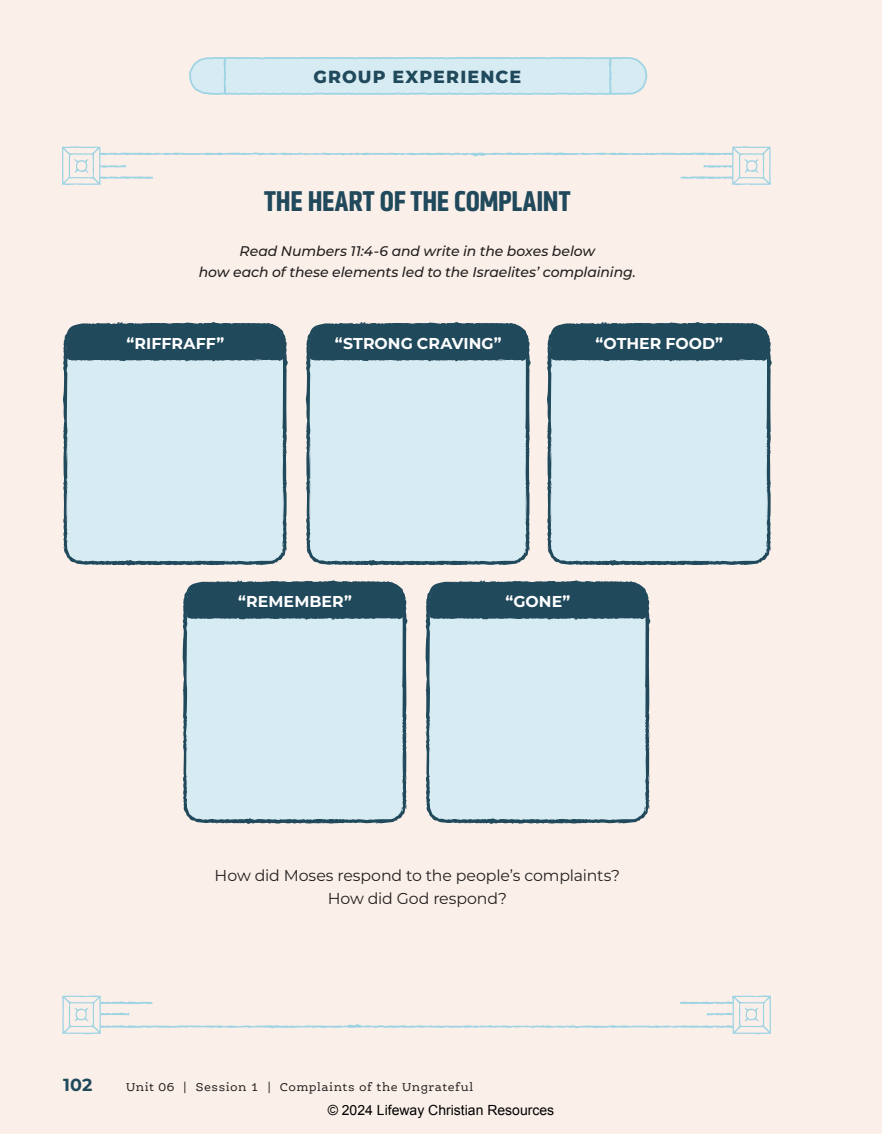
<style>
.page{position:relative;width:882px;height:1134px;background:#fbf0e9}
.page>*{position:absolute;margin:0;border:0;box-sizing:border-box;transform-origin:0 0}
.t1{font:700 29.75px "Klavika Condensed";letter-spacing:-.005em;color:#20495c}
.t2{font:800 17.5px "Montserrat";letter-spacing:.065em;color:#20495c}
.t3{font:700 17.5px "Montserrat";color:#20495c}
.t4{font:15.75px/22.8px "Montserrat";letter-spacing:-.005em;color:#231f20;text-align:center}
.t5{font:700 15.75px "Montserrat";letter-spacing:.005em;color:#fff}
.t6{font:italic 500 14px/21px "Montserrat";letter-spacing:-.005em;color:#231f20;text-align:center}
.t7{font:14px "Arial";color:#000}
.t8{font:12.25px "Ernestine Pro";letter-spacing:.04em;color:#231f20}
</style>
<div class="page">
<svg style="left:189px;top:56px;width:459px;height:39px"></svg>
<svg style="left:190px;top:57px;width:457px;height:37px;background:#d2e8f0"></svg>
<svg style="left:62px;top:146px;width:709px;height:39px"></svg>
<svg style="left:62px;top:995px;width:709px;height:39px"></svg>
<svg style="left:63px;top:322px;width:153px;height:243px;background:#aec6cf"></svg>
<svg style="left:103px;top:323px;width:185px;height:243px;background:#b6cdd6"></svg>
<svg style="left:183px;top:580px;width:152px;height:244px;background:#b1c8d0"></svg>
<svg style="left:222px;top:581px;width:186px;height:243px;background:#b6ced6"></svg>
<svg style="left:306px;top:322px;width:153px;height:243px;background:#afc6cf"></svg>
<svg style="left:346px;top:323px;width:185px;height:243px;background:#b6cdd6"></svg>
<svg style="left:426px;top:580px;width:152px;height:244px;background:#b0c8d0"></svg>
<svg style="left:465px;top:581px;width:186px;height:243px;background:#b6ced6"></svg>
<svg style="left:547px;top:322px;width:153px;height:243px;background:#aec6cf"></svg>
<svg style="left:587px;top:323px;width:185px;height:243px;background:#b6cdd6"></svg>
<p class="t2" style="left:313px;top:64px;width:209px">GROUP EXPERIENCE</p>
<h1 class="t1" style="left:264px;top:182px;width:308px">THE HEART OF THE COMPLAINT</h1>
<p class="t6" style="left:199px;top:240px;width:439px">Read Numbers 11:4-6 and write in the boxes below<br>how each of these elements led to the Israelites’ complaining.</p>
<p class="t5" style="left:126px;top:332px;width:99px">“RIFFRAFF”</p>
<p class="t5" style="left:335px;top:332px;width:168px">“STRONG CRAVING”</p>
<p class="t5" style="left:596px;top:332px;width:129px">“OTHER FOOD”</p>
<p class="t5" style="left:238px;top:590px;width:115px">“REMEMBER”</p>
<p class="t5" style="left:505px;top:590px;width:66px">“GONE”</p>
<p class="t4" style="left:215px;top:864px;width:407px">How did Moses respond to the people’s complaints?<br>How did God respond?</p>
<p class="t3" style="left:63px;top:1072px;width:31px">102</p>
<p class="t8" style="left:126px;top:1080px;width:349px">Unit 06 | Session 1 | Complaints of the Ungrateful</p>
<p class="t7" style="left:328px;top:1101px;width:228px">© 2024 Lifeway Christian Resources</p>
</div>
